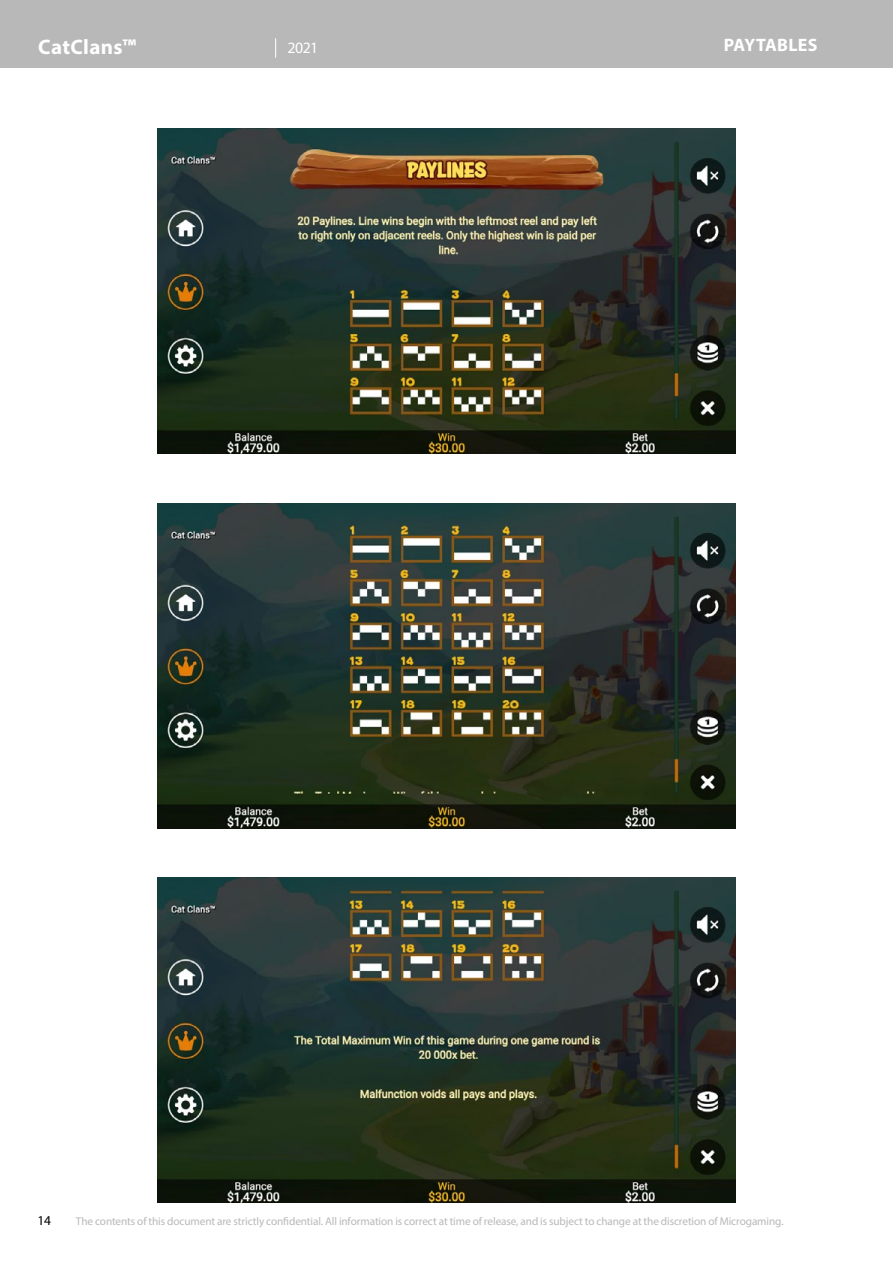
<style>
.page{position:relative;width:893px;height:1263px;background:#fff}
.page>*{position:absolute;margin:0;border:0;box-sizing:border-box;transform-origin:0 0}
.t1{font:700 21px "Myriad Pro";letter-spacing:.015em;color:#fff}
.t2{font:700 18px "Myriad Pro";letter-spacing:.01em;color:#fff}
.t3{font:15.9px "Myriad Pro";color:#fff}
.t4{font:13.5px "Myriad Pro";color:#000}
.t5{font:11.25px "Myriad Pro";letter-spacing:-.01em;color:#b9b8b8}
.s1{font-size:21.6px}
</style>
<div class="page">
<div style="left:0;top:0;width:893px;height:68px;background:#b9b8b8"></div>
<svg style="left:275px;top:38px;width:1px;height:20px"></svg>
<img style="left:157px;top:129px;width:579px;height:325px">
<img style="left:157px;top:503px;width:579px;height:325px">
<img style="left:157px;top:878px;width:579px;height:324px">
<h1 class="t1" style="left:38px;top:34px;width:100px">CatClans<span class="s1">™</span></h1>
<h3 class="t3" style="left:287px;top:38px;width:33px">2021</h3>
<h2 class="t2" style="left:724px;top:33px;width:95px">PAYTABLES</h2>
<p class="t4" style="left:37px;top:1212px;width:15px">14</p>
<p class="t5" style="left:76px;top:1214px;width:709px">The contents of this document are strictly confidential. All information is correct at time of release, and is subject to change at the discretion of Microgaming.</p>
</div>
